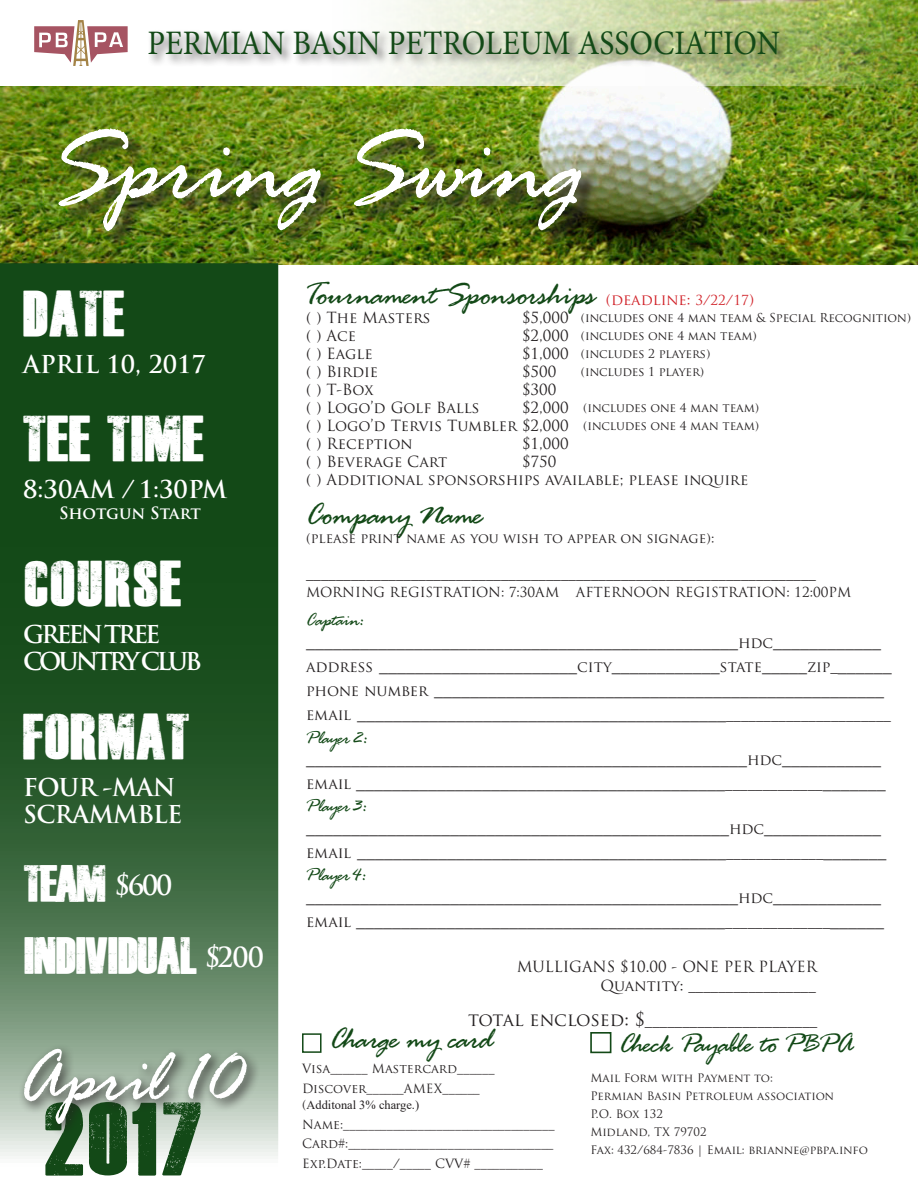
<style>
.page{position:relative;width:918px;height:1188px;background:#fff}
.page>*{position:absolute;margin:0;border:0;box-sizing:border-box;transform-origin:0 0}
.t1{font:108px "Rage Italic Let Plain";color:#fff}
.t2{font:78px "Rage Italic Let Plain";color:#fff}
.t3{font:72px "Dead Kansas";color:#134917}
.t4{font:45px "Dead Kansas";color:#fff}
.t5{font:36px "Dead Kansas";letter-spacing:-.03em;color:#fff}
.t6{font:34.35px "Minion Pro";letter-spacing:-.005em;color:#134917;scale:.92 1}
.t7{font:33px "Rage Italic Let Plain";color:#134917}
.t8{font:31.95px "Rage Italic Let Plain";letter-spacing:-.02em;color:#134917}
.t9{font:29.4px "Rage Italic Let Plain";color:#134917}
.t10{font:700 24px "Trajan Pro";color:#fff}
.t11{font:700 24px/27px "Trajan Pro";letter-spacing:-.13em;color:#fff}
.t12{font:700 24px/27px "Trajan Pro";letter-spacing:-.03em;color:#fff}
.t13{font:19.5px "Rage Italic Let Plain";color:#134917}
.t14{font:18px "Trajan Pro";color:#231f20}
.t15{font:700 16.5px "Trajan Pro";letter-spacing:-.015em;color:#fff}
.t16{font:15px/18px "Trajan Pro";color:#231f20}
.t17{font:13.5px "Trajan Pro";color:#231f20}
.t18{font:12.45px "Trajan Pro";color:#231f20}
.t19{font:12.45px "Times New Roman";color:#231f20}
.t20{font:12px "Trajan Pro";letter-spacing:-.01em;color:#231f20}
.t21{font:11.4px "Trajan Pro";color:#231f20}
.s1{font-family:"Trajan Pro";font-weight:700;font-size:27px}
.s2{font-family:"Trajan Pro";font-size:15px;color:#d1232a}
.s3{font-family:"Trajan Pro";font-size:13.5px;color:#d1232a}
.s4{font-size:15px}
.s5{font-size:12px}
.s6{font-size:18px}
.s7{font-family:"Trajan Pro"}
</style>
<div class="page">
<img style="left:0;top:86px;width:918px;height:179px">
<svg style="left:0;top:263px;width:278px;height:893px;background:#2f5f33"></svg>
<img style="left:393px;top:0;width:525px;height:86px">
<div style="left:147px;top:28px;width:645px;height:40px;background:#231f20;opacity:.75"></div>
<div style="left:32px;top:120px;width:738px;height:127px;background:#fff;opacity:.75"></div>
<svg style="left:34px;top:20px;width:94px;height:46px"></svg>
<div style="left:18px;top:1043px;width:243px;height:94px;background:#231f20;opacity:.87"></div>
<div style="left:302px;top:1033px;width:20px;height:20px;border:2px solid #134917"></div>
<div style="left:590px;top:1032px;width:21px;height:21px;border:2px solid #134917"></div>
<p class="t6" style="left:147px;top:20px;width:689px">PERMIAN BASIN PETROLEUM ASSOCIATION</p>
<h1 class="t1" style="left:54px;top:120px;width:529px">Spring Swing</h1>
<p class="t4" style="left:23px;top:291px;width:104px">DATE</p>
<p class="t10" style="left:23px;top:350px;width:184px">APRIL 10, 2017</p>
<p class="t4" style="left:23px;top:415px;width:183px">TEE TIME</p>
<p class="t10" style="left:23px;top:474px;width:206px">8:30AM / 1:30PM</p>
<p class="t15" style="left:59px;top:503px;width:143px">Shotgun Start</p>
<p class="t4" style="left:23px;top:561px;width:161px">COURSE</p>
<p class="t11" style="left:23px;top:621px;width:180px">GREEN TREE<br>COUNTRY CLUB</p>
<p class="t4" style="left:23px;top:714px;width:169px">FORMAT</p>
<p class="t12" style="left:23px;top:774px;width:161px">FOUR -MAN<br>SCRAMMBLE</p>
<p class="t5" style="left:23px;top:865px;width:151px">TEAM <span class="s1">$600</span></p>
<p class="t5" style="left:23px;top:937px;width:242px">INDIVIDUAL <span class="s1">$200</span></p>
<p class="t2" style="left:18px;top:1044px;width:230px">April 10</p>
<p class="t3" style="left:42px;top:1102px;width:163px">2017</p>
<p class="t7" style="left:306px;top:280px;width:450px">Tournament Sponsorships <span class="s2">(deadline:</span> <span class="s3">3/22/17</span><span class="s2">)</span></p>
<p class="t16" style="left:306px;top:309px;width:126px">( ) The Masters</p>
<p class="t20" style="left:522px;top:310px;width:391px"><span class="s4">$5,000</span> (includes one 4 man team &amp; Special Recognition)</p>
<p class="t16" style="left:306px;top:327px;width:51px">( ) Ace</p>
<p class="t20" style="left:522px;top:328px;width:236px"><span class="s4">$2,000</span> (includes one 4 man team)</p>
<p class="t16" style="left:306px;top:345px;width:68px">( ) Eagle</p>
<p class="t20" style="left:522px;top:346px;width:190px"><span class="s4">$1,000</span> (includes 2 players)</p>
<p class="t16" style="left:306px;top:363px;width:74px">( ) Birdie</p>
<p class="t16" style="left:522px;top:363px;width:36px">$500</p>
<p class="t20" style="left:581px;top:364px;width:125px">(includes 1 player)</p>
<p class="t16" style="left:306px;top:381px;width:69px">( ) T-Box</p>
<p class="t16" style="left:522px;top:381px;width:36px">$300</p>
<p class="t16" style="left:306px;top:399px;width:175px">( ) Logo’d Golf Balls</p>
<p class="t20" style="left:522px;top:400px;width:239px"><span class="s4">$2,000</span> (includes one 4 man team)</p>
<p class="t16" style="left:306px;top:417px;width:455px">( ) Logo’d Tervis Tumbler $2,000 <span class="s5">(includes one 4 man team) </span>( ) Reception</p>
<p class="t16" style="left:522px;top:435px;width:48px">$1,000</p>
<p class="t16" style="left:306px;top:453px;width:143px">( ) Beverage Cart</p>
<p class="t16" style="left:522px;top:453px;width:36px">$750</p>
<p class="t16" style="left:306px;top:471px;width:444px">( ) Additional sponsorships available; please inquire</p>
<p class="t7" style="left:306px;top:500px;width:178px">Company Name</p>
<p class="t17" style="left:306px;top:529px;width:410px">(please print name as you wish to appear on signage):</p>
<p class="t16" style="left:306px;top:564px;width:511px">____________________________________________________________________</p>
<p class="t17" style="left:306px;top:583px;width:547px">MORNING REGISTRATION: 7:30AM AFTERNOON REGISTRATION: 12:00PM</p>
<p class="t13" style="left:306px;top:611px;width:60px">Captain:</p>
<p class="t14" style="left:306px;top:630px;width:577px">________________________________________________<span class="s4">hdc</span>____________</p>
<p class="t14" style="left:306px;top:654px;width:587px"><span class="s4">address</span> ______________________<span class="s4">city</span>____________<span class="s4">state</span>_____<span class="s4">zip_</span>______</p>
<p class="t14" style="left:306px;top:678px;width:580px"><span class="s4">phone number</span> __________________________________________________</p>
<p class="t14" style="left:306px;top:702px;width:587px"><span class="s4">email</span> _________________________________________<span class="s4">______________________</span></p>
<p class="t14" style="left:306px;top:747px;width:577px">_________________________________________________<span class="s4">hdc</span>___________</p>
<p class="t14" style="left:306px;top:771px;width:581px"><span class="s4">email</span> _________________________________________<span class="s4">_____________</span>_______</p>
<p class="t14" style="left:306px;top:816px;width:577px">_______________________________________________<span class="s4">hdc</span>_____________</p>
<p class="t14" style="left:306px;top:840px;width:582px"><span class="s4">email</span> _________________________________________<span class="s4">_____________</span>_______</p>
<p class="t14" style="left:306px;top:885px;width:577px">________________________________________________<span class="s4">hdc</span>____________</p>
<p class="t14" style="left:306px;top:909px;width:580px"><span class="s4">email</span> _________________________________________<span class="s4">______________</span>______</p>
<p class="t16" style="left:517px;top:957px;width:302px">MULLIGANS $10.00 - ONE PER PLAYER</p>
<p class="t16" style="left:600px;top:977px;width:217px">Quantity: _________________</p>
<p class="t16" style="left:468px;top:1011px;width:351px"><span class="s6">total enclosed: $</span>_______________________</p>
<p class="t13" style="left:306px;top:729px;width:64px">Player 2:</p>
<p class="t13" style="left:306px;top:797px;width:63px">Player 3:</p>
<p class="t13" style="left:306px;top:867px;width:62px">Player4:</p>
<p class="t8" style="left:330px;top:1025px;width:165px">Charge my card</p>
<p class="t18" style="left:302px;top:1061px;width:194px">Visa______ Mastercard______</p>
<p class="t18" style="left:302px;top:1081px;width:179px">Discover______AMEX______</p>
<p class="t19" style="left:302px;top:1096px;width:119px"><span class="s7">(</span>Additonal 3% charge.)</p>
<p class="t18" style="left:302px;top:1116px;width:254px">Name:__________________________________</p>
<p class="t18" style="left:302px;top:1136px;width:253px">Card#:_________________________________</p>
<p class="t18" style="left:302px;top:1155px;width:242px">Exp.Date:_____/_____ CVV# ___________</p>
<p class="t9" style="left:619px;top:1030px;width:236px">Check Payable to PBPA</p>
<p class="t21" style="left:590px;top:1071px;width:184px">Mail Form with Payment to:</p>
<p class="t21" style="left:590px;top:1088px;width:245px">Permian Basin Petroleum association</p>
<p class="t21" style="left:590px;top:1106px;width:74px">P.O. Box 132</p>
<p class="t21" style="left:590px;top:1124px;width:118px">Midland, TX 79702</p>
<p class="t21" style="left:590px;top:1142px;width:279px">Fax: 432/684-7836 | Email: brianne@pbpa.info</p>
</div>
